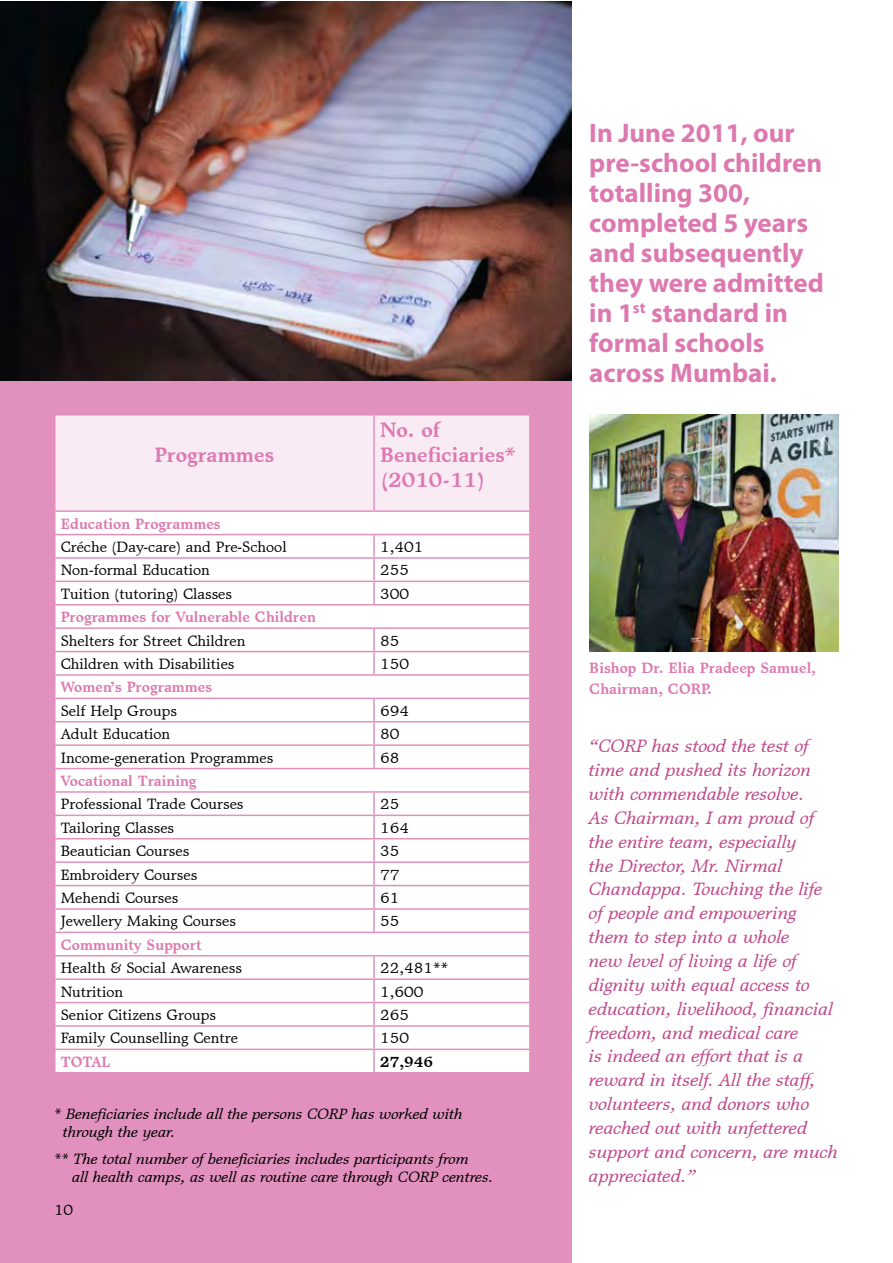
<style>
.page{position:relative;width:893px;height:1263px;background:#fff}
.page>*{position:absolute;margin:0;border:0;box-sizing:border-box;transform-origin:0 0}
.t1{font:700 27px/30px "Myriad Pro";color:#dd79b0}
.t2{font:700 21px/25.2px "Matt Antique BT";color:#dd79b0}
.t3{font:italic 18px/23.9px "Matt Antique BT";color:#c04a8c}
.t4{font:15px "Matt Antique BT";color:#000}
.t5{font:italic 15px/18px "Matt Antique BT";color:#000}
.t6{font:700 15px/21px "Matt Antique BT";color:#dd79b0}
.t7{font:700 15px "Matt Antique BT";color:#000}
</style>
<div class="page">
<div style="left:0;top:1px;width:571px;height:1262px;background:#e291be"></div>
<div style="left:56px;top:416px;width:473px;height:94px;background:#f8ebf4"></div>
<div style="left:56px;top:512px;width:473px;height:560px;background:#fff"></div>
<hr style="left:373px;top:416px;width:2px;height:94px;background:#e291be">
<hr style="left:54px;top:534px;width:320px;height:1px;background:#e291be">
<hr style="left:374px;top:534px;width:157px;height:1px;background:#e291be">
<hr style="left:373px;top:535px;width:2px;height:22px;background:#e291be">
<hr style="left:54px;top:557px;width:320px;height:2px;background:#e291be">
<hr style="left:374px;top:557px;width:157px;height:2px;background:#e291be">
<hr style="left:373px;top:559px;width:2px;height:22px;background:#e291be">
<hr style="left:54px;top:581px;width:320px;height:1px;background:#e291be">
<hr style="left:374px;top:581px;width:157px;height:1px;background:#e291be">
<hr style="left:373px;top:582px;width:2px;height:22px;background:#e291be">
<hr style="left:54px;top:604px;width:320px;height:1px;background:#e291be">
<hr style="left:374px;top:604px;width:157px;height:1px;background:#e291be">
<hr style="left:54px;top:627px;width:320px;height:2px;background:#e291be">
<hr style="left:374px;top:627px;width:157px;height:2px;background:#e291be">
<hr style="left:373px;top:629px;width:2px;height:22px;background:#e291be">
<hr style="left:54px;top:651px;width:320px;height:1px;background:#e291be">
<hr style="left:374px;top:651px;width:157px;height:1px;background:#e291be">
<hr style="left:373px;top:652px;width:2px;height:22px;background:#e291be">
<hr style="left:54px;top:674px;width:320px;height:2px;background:#e291be">
<hr style="left:374px;top:674px;width:157px;height:2px;background:#e291be">
<hr style="left:54px;top:698px;width:320px;height:1px;background:#e291be">
<hr style="left:374px;top:698px;width:157px;height:1px;background:#e291be">
<hr style="left:373px;top:699px;width:2px;height:22px;background:#e291be">
<hr style="left:54px;top:721px;width:320px;height:1px;background:#e291be">
<hr style="left:374px;top:721px;width:157px;height:1px;background:#e291be">
<hr style="left:373px;top:722px;width:2px;height:22px;background:#e291be">
<hr style="left:54px;top:744px;width:320px;height:2px;background:#e291be">
<hr style="left:374px;top:744px;width:157px;height:2px;background:#e291be">
<hr style="left:373px;top:746px;width:2px;height:22px;background:#e291be">
<hr style="left:54px;top:768px;width:320px;height:1px;background:#e291be">
<hr style="left:374px;top:768px;width:157px;height:1px;background:#e291be">
<hr style="left:54px;top:791px;width:320px;height:2px;background:#e291be">
<hr style="left:374px;top:791px;width:157px;height:2px;background:#e291be">
<hr style="left:373px;top:793px;width:2px;height:22px;background:#e291be">
<hr style="left:54px;top:815px;width:320px;height:1px;background:#e291be">
<hr style="left:374px;top:815px;width:157px;height:1px;background:#e291be">
<hr style="left:373px;top:816px;width:2px;height:22px;background:#e291be">
<hr style="left:54px;top:838px;width:320px;height:1px;background:#e291be">
<hr style="left:374px;top:838px;width:157px;height:1px;background:#e291be">
<hr style="left:373px;top:839px;width:2px;height:22px;background:#e291be">
<hr style="left:54px;top:861px;width:320px;height:2px;background:#e291be">
<hr style="left:374px;top:861px;width:157px;height:2px;background:#e291be">
<hr style="left:373px;top:863px;width:2px;height:22px;background:#e291be">
<hr style="left:54px;top:885px;width:320px;height:1px;background:#e291be">
<hr style="left:374px;top:885px;width:157px;height:1px;background:#e291be">
<hr style="left:373px;top:886px;width:2px;height:22px;background:#e291be">
<hr style="left:54px;top:908px;width:320px;height:2px;background:#e291be">
<hr style="left:374px;top:908px;width:157px;height:2px;background:#e291be">
<hr style="left:373px;top:910px;width:2px;height:21px;background:#e291be">
<hr style="left:54px;top:931px;width:320px;height:2px;background:#e291be">
<hr style="left:374px;top:931px;width:157px;height:2px;background:#e291be">
<hr style="left:54px;top:955px;width:320px;height:1px;background:#e291be">
<hr style="left:374px;top:955px;width:157px;height:1px;background:#e291be">
<hr style="left:373px;top:956px;width:2px;height:22px;background:#e291be">
<hr style="left:54px;top:978px;width:320px;height:2px;background:#e291be">
<hr style="left:374px;top:978px;width:157px;height:2px;background:#e291be">
<hr style="left:373px;top:980px;width:2px;height:22px;background:#e291be">
<hr style="left:54px;top:1002px;width:320px;height:1px;background:#e291be">
<hr style="left:374px;top:1002px;width:157px;height:1px;background:#e291be">
<hr style="left:373px;top:1003px;width:2px;height:22px;background:#e291be">
<hr style="left:54px;top:1025px;width:320px;height:2px;background:#e291be">
<hr style="left:374px;top:1025px;width:157px;height:2px;background:#e291be">
<hr style="left:373px;top:1027px;width:2px;height:21px;background:#e291be">
<hr style="left:54px;top:1048px;width:320px;height:2px;background:#e291be">
<hr style="left:374px;top:1048px;width:157px;height:2px;background:#e291be">
<hr style="left:373px;top:1050px;width:2px;height:22px;background:#e291be">
<img style="left:589px;top:414px;width:250px;height:237px">
<img style="left:0;top:1px;width:571px;height:380px">
<p class="t2" style="left:154px;top:442px;width:121px">Programmes</p>
<p class="t2" style="left:380px;top:416px;width:137px">No. of<br>Beneficiaries* (2010-11)</p>
<p class="t6" style="left:61px;top:512px;width:162px">Education Programmes</p>
<p class="t4" style="left:61px;top:537px;width:227px">Créche (Day-care) and Pre-School</p>
<p class="t4" style="left:380px;top:537px;width:45px">1,401</p>
<p class="t4" style="left:61px;top:561px;width:151px">Non-formal Education</p>
<p class="t4" style="left:380px;top:561px;width:30px">255</p>
<p class="t4" style="left:61px;top:584px;width:173px">Tuition (tutoring) Classes</p>
<p class="t4" style="left:380px;top:584px;width:30px">300</p>
<p class="t6" style="left:61px;top:606px;width:257px">Programmes for Vulnerable Children</p>
<p class="t4" style="left:61px;top:631px;width:186px">Shelters for Street Children</p>
<p class="t4" style="left:380px;top:631px;width:21px">85</p>
<p class="t4" style="left:61px;top:654px;width:175px">Children with Disabilities</p>
<p class="t4" style="left:380px;top:654px;width:30px">150</p>
<p class="t6" style="left:61px;top:676px;width:153px">Women’s Programmes</p>
<p class="t4" style="left:61px;top:701px;width:118px">Self Help Groups</p>
<p class="t4" style="left:380px;top:701px;width:30px">694</p>
<p class="t4" style="left:61px;top:725px;width:111px">Adult Education</p>
<p class="t4" style="left:380px;top:725px;width:21px">80</p>
<p class="t4" style="left:61px;top:748px;width:214px">Income-generation Programmes</p>
<p class="t4" style="left:380px;top:748px;width:21px">68</p>
<p class="t6" style="left:61px;top:770px;width:137px">Vocational Training</p>
<p class="t4" style="left:61px;top:795px;width:184px">Professional Trade Courses</p>
<p class="t4" style="left:380px;top:795px;width:21px">25</p>
<p class="t4" style="left:61px;top:818px;width:115px">Tailoring Classes</p>
<p class="t4" style="left:380px;top:818px;width:30px">164</p>
<p class="t4" style="left:61px;top:842px;width:130px">Beautician Courses</p>
<p class="t4" style="left:380px;top:842px;width:21px">35</p>
<p class="t4" style="left:61px;top:865px;width:138px">Embroidery Courses</p>
<p class="t4" style="left:380px;top:865px;width:21px">77</p>
<p class="t4" style="left:61px;top:888px;width:119px">Mehendi Courses</p>
<p class="t4" style="left:380px;top:888px;width:21px">61</p>
<p class="t4" style="left:61px;top:912px;width:177px">Jewellery Making Courses</p>
<p class="t4" style="left:380px;top:912px;width:21px">55</p>
<p class="t6" style="left:61px;top:934px;width:142px">Community Support</p>
<p class="t4" style="left:61px;top:959px;width:183px">Health &amp; Social Awareness</p>
<p class="t4" style="left:380px;top:959px;width:70px">22,481**</p>
<p class="t4" style="left:61px;top:982px;width:64px">Nutrition</p>
<p class="t4" style="left:380px;top:982px;width:45px">1,600</p>
<p class="t4" style="left:61px;top:1005px;width:157px">Senior Citizens Groups</p>
<p class="t4" style="left:380px;top:1005px;width:30px">265</p>
<p class="t4" style="left:61px;top:1029px;width:179px">Family Counselling Centre</p>
<p class="t4" style="left:380px;top:1029px;width:30px">150</p>
<p class="t6" style="left:61px;top:1051px;width:51px">TOTAL</p>
<p class="t7" style="left:380px;top:1052px;width:55px">27,946</p>
<p class="t5" style="left:63px;top:1104px;width:401px;text-indent:-9px">* Beneficiaries include all the persons CORP has worked with through the year.</p>
<p class="t5" style="left:72px;top:1149px;width:423px;text-indent:-18px">** The total number of beneficiaries includes participants from<br>all health camps, as well as routine care through CORP centres.</p>
<p class="t4" style="left:54px;top:1200px;width:21px">10</p>
<h1 class="t1" style="left:589px;top:117px;width:236px">In June 2011, our pre-school children totalling 300, completed 5 years and subsequently they were admitted in 1<sup>st</sup> standard in formal schools across Mumbai.</h1>
<p class="t6" style="left:589px;top:657px;width:228px">Bishop Dr. Elia Pradeep Samuel,<br>Chairman, CORP.</p>
<p class="t3" style="left:589px;top:734px;width:250px">“CORP has stood the test of time and pushed its horizon with commendable resolve.<br>As Chairman, I am proud of the entire team, especially<br>the Director, Mr. Nirmal<br>Chandappa. Touching the life of people and empowering them to step into a whole<br>new level of living a life of dignity with equal access to education, livelihood, financial freedom, and medical care<br>is indeed an effort that is a reward in itself. All the staff, volunteers, and donors who reached out with unfettered support and concern, are much appreciated.”</p>
</div>
